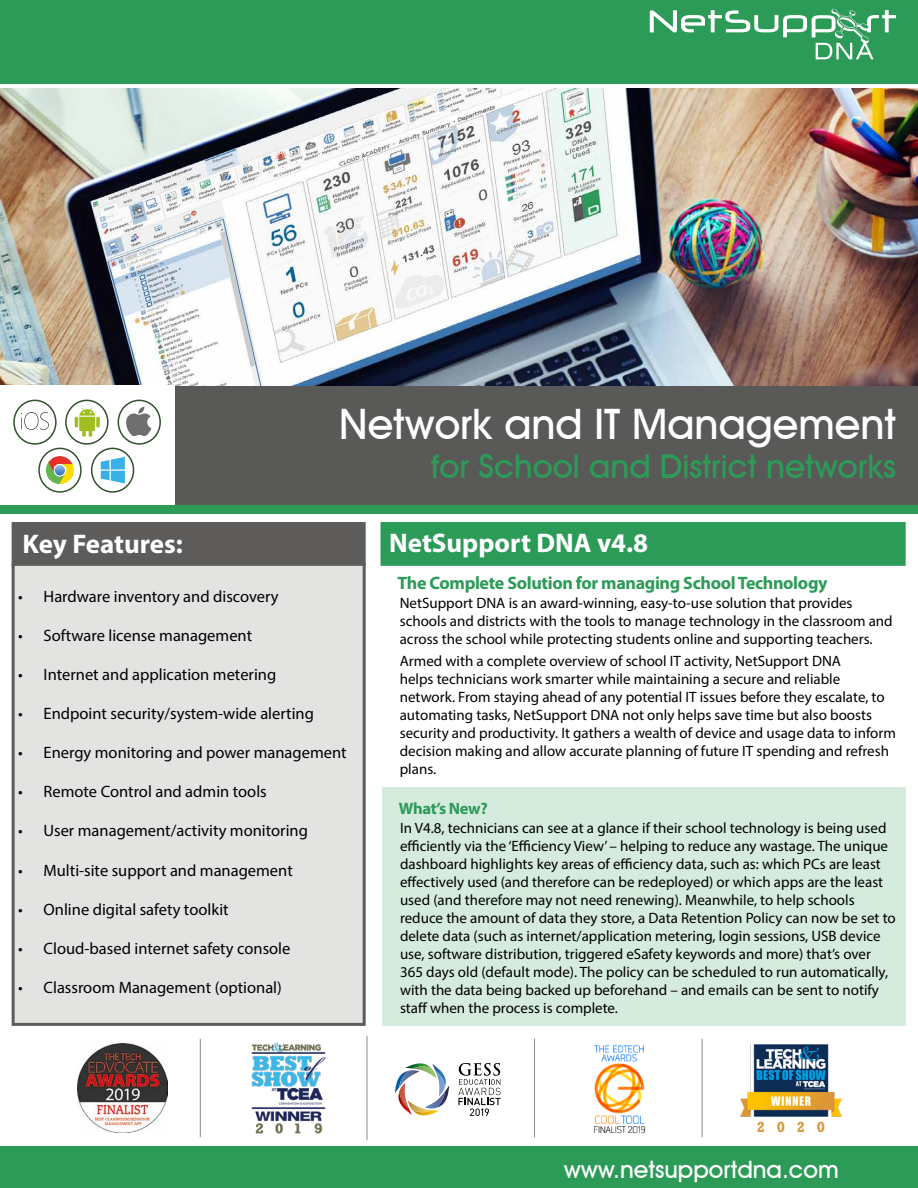
<style>
.page{position:relative;width:918px;height:1188px;background:#fff}
.page>*{position:absolute;margin:0;border:0;box-sizing:border-box;transform-origin:0 0}
.t1{font:500 42px "Avant Garde IT Cby BT";color:#fff}
.t2{font:500 33px "Avant Garde IT Cby BT";color:#2d9b58}
.t3{font:700 27px "Myriad Pro";color:#fff}
.t4{font:500 24px "Avant Garde IT Cby BT";color:#fff}
.t5{font:700 18px "Myriad Pro";letter-spacing:-.02em;color:#2d9b58}
.t6{font:16.5px "Myriad Pro";color:#000}
.t7{font:700 16.5px "Myriad Pro";letter-spacing:-.025em;color:#2d9b58}
.t8{font:15px/18px "Myriad Pro";color:#000}
.t9{font:700 15px "Rockwell";color:#dc9638}
</style>
<div class="page">
<div style="left:0;top:505px;width:918px;height:8px;background:#2d9b58"></div>
<div style="left:0;top:0;width:918px;height:84px;background:#2d9b58"></div>
<div style="left:0;top:1146px;width:918px;height:42px;background:#2d9b58"></div>
<svg style="left:650px;top:8px;width:246px;height:51px"></svg>
<div style="left:162px;top:386px;width:756px;height:119px;background:#595958"></div>
<div style="left:12px;top:522px;width:354px;height:44px;background:#5d5c5b"></div>
<div style="left:12px;top:563px;width:354px;height:463px;background:#e3e3e2;border:3px solid #5d5c5b"></div>
<div style="left:381px;top:522px;width:525px;height:44px;background:#2d9b58;border:3px solid #2d9b58"></div>
<img style="left:0;top:88px;width:918px;height:298px">
<div style="left:0;top:386px;width:174px;height:119px;background:#fff"></div>
<svg style="left:39px;top:448px;width:42px;height:44px"></svg>
<div style="left:38px;top:448px;width:44px;height:45px;border:2px solid #324f2e;border-radius:50%"></div>
<div style="left:13px;top:400px;width:44px;height:45px;border:2px solid #324f2e;border-radius:50%"></div>
<svg style="left:66px;top:400px;width:42px;height:44px"></svg>
<div style="left:65px;top:400px;width:44px;height:45px;border:2px solid #324f2e;border-radius:50%"></div>
<svg style="left:46px;top:456px;width:28px;height:28px"></svg>
<svg style="left:21px;top:412px;width:28px;height:18px"></svg>
<svg style="left:118px;top:400px;width:42px;height:44px"></svg>
<div style="left:118px;top:400px;width:43px;height:45px;border:2px solid #324f2e;border-radius:50%"></div>
<svg style="left:96px;top:417px;width:4px;height:10px"></svg>
<svg style="left:75px;top:408px;width:20px;height:29px"></svg>
<svg style="left:126px;top:407px;width:25px;height:29px"></svg>
<svg style="left:92px;top:448px;width:42px;height:44px"></svg>
<div style="left:91px;top:448px;width:43px;height:45px;border:2px solid #324f2e;border-radius:50%"></div>
<svg style="left:101px;top:457px;width:24px;height:26px"></svg>
<div style="left:382px;top:788px;width:524px;height:238px;background:#d5ebde"></div>
<hr style="left:200px;top:1039px;width:1px;height:98px;background:#878787">
<hr style="left:367px;top:1036px;width:1px;height:104px;background:#878787">
<hr style="left:534px;top:1039px;width:1px;height:98px;background:#878787">
<hr style="left:702px;top:1039px;width:1px;height:98px;background:#878787">
<svg style="left:395px;top:1063px;width:54px;height:52px"></svg>
<svg style="left:458px;top:1063px;width:43px;height:53px"></svg>
<img style="left:251px;top:1042px;width:75px;height:92px">
<img style="left:78px;top:1043px;width:89px;height:90px">
<img style="left:593px;top:1045px;width:53px;height:89px">
<img style="left:740px;top:1044px;width:102px;height:73px">
<h1 class="t1" style="left:339px;top:399px;width:558px">Network and IT Management</h1>
<h2 class="t2" style="left:430px;top:446px;width:467px">for School and District networks</h2>
<h3 class="t3" style="left:23px;top:526px;width:162px">Key Features:</h3>
<h3 class="t3" style="left:389px;top:526px;width:261px">NetSupport DNA v4.8</h3>
<p class="t6" style="left:18px;top:586px;width:262px">• Hardware inventory and discovery</p>
<p class="t6" style="left:18px;top:625px;width:236px">• Software license management</p>
<p class="t6" style="left:18px;top:664px;width:260px">• Internet and application metering</p>
<p class="t6" style="left:18px;top:703px;width:297px">• Endpoint security/system-wide alerting</p>
<p class="t6" style="left:18px;top:742px;width:330px">• Energy monitoring and power management</p>
<p class="t6" style="left:18px;top:782px;width:250px">• Remote Control and admin tools</p>
<p class="t6" style="left:18px;top:821px;width:291px">• User management/activity monitoring</p>
<p class="t6" style="left:18px;top:860px;width:276px">• Multi-site support and management</p>
<p class="t6" style="left:18px;top:899px;width:212px">• Online digital safety toolkit</p>
<p class="t6" style="left:18px;top:938px;width:274px">• Cloud-based internet safety console</p>
<p class="t6" style="left:18px;top:977px;width:265px">• Classroom Management (optional)</p>
<p class="t5" style="left:398px;top:572px;width:431px">The Complete Solution for managing School Technology</p>
<p class="t8" style="left:400px;top:593px;width:495px">NetSupport DNA is an award-winning, easy-to-use solution that provides schools and districts with the tools to manage technology in the classroom and across the school while protecting students online and supporting teachers.</p>
<p class="t8" style="left:400px;top:652px;width:498px">Armed with a complete overview of school IT activity, NetSupport DNA<br>helps technicians work smarter while maintaining a secure and reliable network. From staying ahead of any potential IT issues before they escalate, to automating tasks, NetSupport DNA not only helps save time but also boosts security and productivity. It gathers a wealth of device and usage data to inform decision making and allow accurate planning of future IT spending and refresh plans.</p>
<p class="t7" style="left:399px;top:798px;width:90px">What’s New?</p>
<p class="t8" style="left:400px;top:818px;width:497px">In V4.8, technicians can see at a glance if their school technology is being used efficiently via the ‘Efficiency View’ – helping to reduce any wastage. The unique dashboard highlights key areas of efficiency data, such as: which PCs are least effectively used (and therefore can be redeployed) or which apps are the least used (and therefore may not need renewing). Meanwhile, to help schools reduce the amount of data they store, a Data Retention Policy can now be set to delete data (such as internet/application metering, login sessions, USB device use, software distribution, triggered eSafety keywords and more) that’s over 365 days old (default mode). The policy can be scheduled to run automatically, with the data being backed up beforehand – and emails can be sent to notify staff when the process is complete.</p>
<p class="t9" style="left:757px;top:1118px;width:70px">2020</p>
<h3 class="t4" style="left:564px;top:1155px;width:277px">www.netsupportdna.com</h3>
</div>
